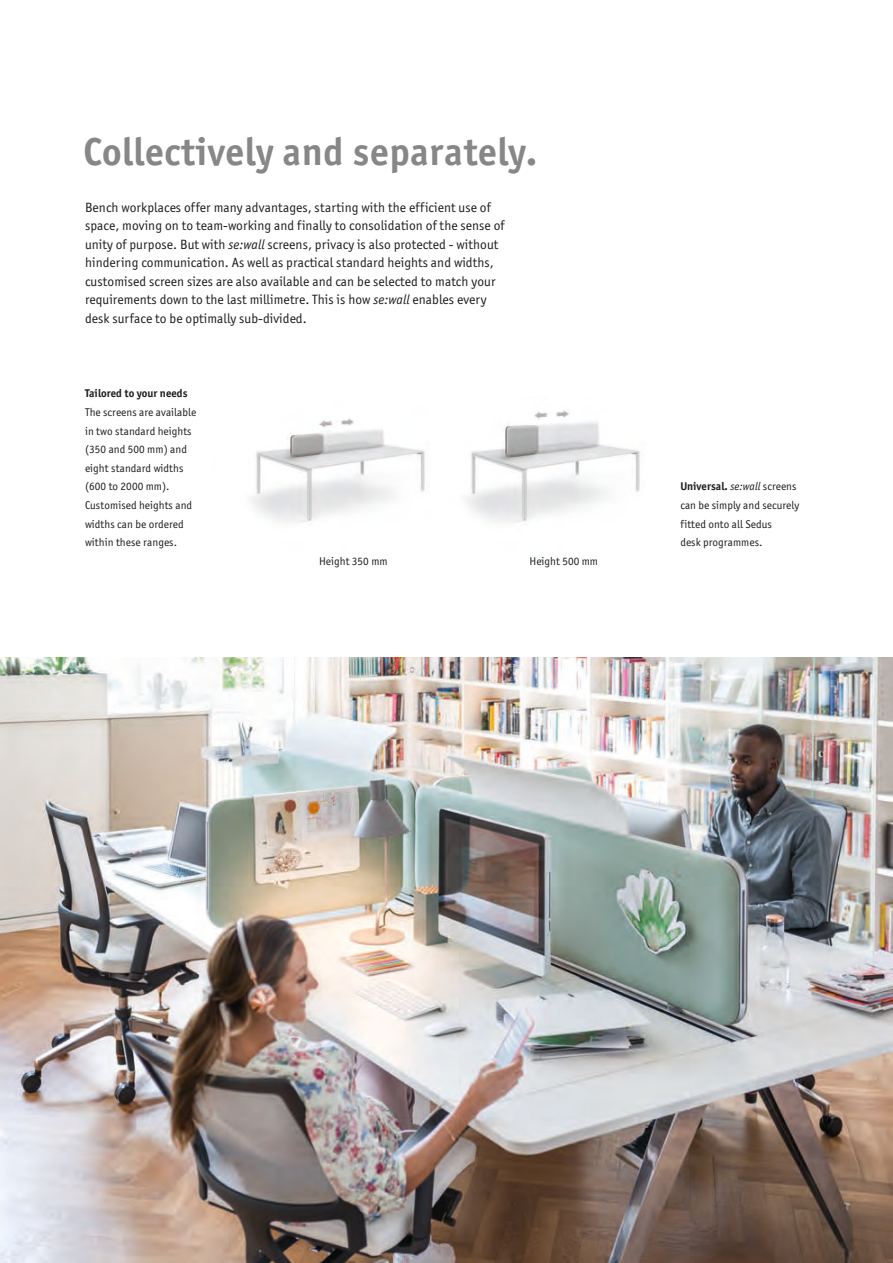
<style>
.page{position:relative;width:893px;height:1263px;background:#fff}
.page>*{position:absolute;margin:0;border:0;box-sizing:border-box;transform-origin:0 0}
.t1{font:700 39px "Officina San Itc T";letter-spacing:.015em;color:#878787}
.t2{font:13.5px/18.6px "Officina San Itc T";letter-spacing:.005em;color:#1d1d1b}
.t3{font:11.25px/18.6px "Officina San Itc T";letter-spacing:.005em;color:#1d1d1b}
.t4{font:700 11.25px "Officina San Itc T";letter-spacing:.005em;color:#1d1d1b}
.s1{font-style:italic}
.s2{font-weight:700}
</style>
<div class="page">
<img style="left:0;top:658px;width:893px;height:605px">
<img style="left:251px;top:418px;width:164px;height:105px">
<img style="left:415px;top:410px;width:226px;height:113px">
<h1 class="t1" style="left:83px;top:128px;width:455px">Collectively and separately.</h1>
<p class="t2" style="left:85px;top:198px;width:421px">Bench workplaces offer many advantages, starting with the efficient use of space, moving on to team-working and finally to consolidation of the sense of unity of purpose. But with <span class="s1">se:wall</span> screens, privacy is also protected - without hindering communication. As well as practical standard heights and widths, customised screen sizes are also available and can be selected to match your requirements down to the last millimetre. This is how <span class="s1">se:wall</span> enables every desk surface to be optimally sub-divided.</p>
<p class="t4" style="left:85px;top:387px;width:104px">Tailored to your needs</p>
<p class="t3" style="left:85px;top:403px;width:113px">The screens are available in two standard heights (350 and 500 mm) and eight standard widths (600 to 2000 mm).<br>Customised heights and widths can be ordered within these ranges.</p>
<p class="t3" style="left:319px;top:552px;width:70px">Height 350 mm</p>
<p class="t3" style="left:529px;top:552px;width:70px">Height 500 mm</p>
<p class="t3" style="left:680px;top:477px;width:120px"><span class="s2">Universal.</span> <span class="s1">se:wall</span> screens can be simply and securely fitted onto all Sedus<br>desk programmes.</p>
</div>
